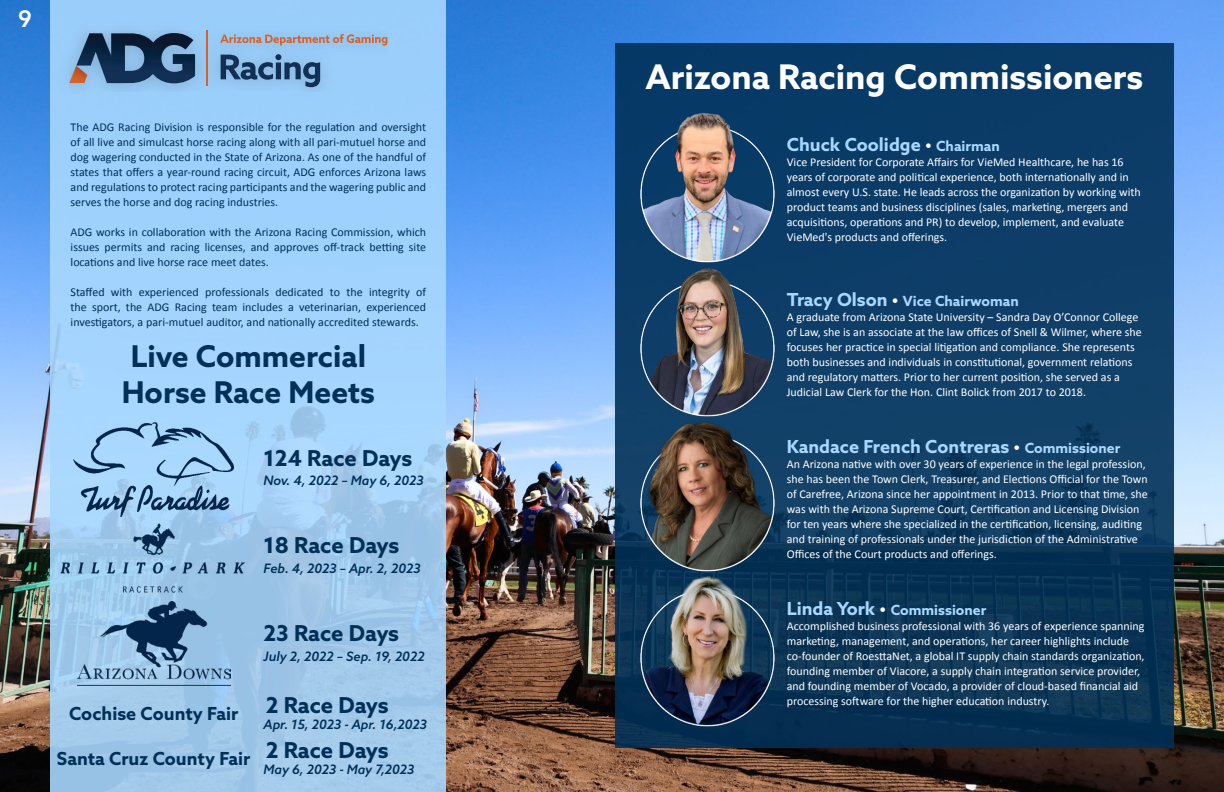
<style>
.page{position:relative;width:1224px;height:792px;background:#fff}
.page>*{position:absolute;margin:0;border:0;box-sizing:border-box;transform-origin:0 0}
.t1{font:700 34px "Azo Sans";color:#fff}
.t2{font:700 30px "Azo Sans";color:#003057}
.t3{font:500 23px "Azo Sans";color:#fff}
.t4{font:700 22px "Azo Sans";letter-spacing:-.005em;color:#003057}
.t5{font:700 18px "Azo Sans";color:#a8d8ff}
.t6{font:700 18px "Azo Sans";color:#003057}
.t7{font:700 14px "Azo Sans";color:#a8d8ff}
.t8{font:italic 500 13px "Azo Sans";color:#003057}
.t9{font:12px/15px "Calibri";color:#fff}
.t10{font:12px/15px "Calibri";color:#003057;text-align:justify}
.s1{color:#fff}
.s2{font-size:14px}
.s3{font-size:18px}
.s4{font-size:18px;color:#fff}
</style>
<div class="page">
<img style="left:0;top:0;width:1224px;height:792px">
<div style="left:50px;top:0;width:396px;height:792px;background:linear-gradient(to bottom,#9dd3ff,#a3c9e8)"></div>
<div style="left:615px;top:44px;width:559px;height:704px;background:linear-gradient(to bottom,#0c406e,#0c3555)"></div>
<img style="left:638px;top:110px;width:140px;height:620px">
<div style="left:51px;top:18px;width:346px;height:84px;background:#9acefa"></div>
<div style="left:69px;top:30px;width:318px;height:62px;background:#98caf6"></div>
<svg style="left:220px;top:34px;width:167px;height:12px"></svg>
<svg style="left:69px;top:33px;width:126px;height:50px"></svg>
<svg style="left:221px;top:54px;width:99px;height:33px"></svg>
<hr style="left:206px;top:30px;width:1px;height:56px;background:#d86127">
<img style="left:74px;top:422px;width:160px;height:95px">
<img style="left:56px;top:519px;width:195px;height:77px">
<img style="left:77px;top:602px;width:153px;height:84px">
<p class="t3" style="left:18px;top:3px;width:15px">9</p>
<p class="t10" style="left:71px;top:119px;width:357px">The ADG Racing Division is responsible for the regulation and oversight of all live and simulcast horse racing along with all pari-mutuel horse and dog wagering conducted in the State of Arizona. As one of the handful of states that offers a year-round racing circuit, ADG enforces Arizona laws and regulations to protect racing participants and the wagering public and serves the horse and dog racing industries.</p>
<p class="t10" style="left:71px;top:224px;width:357px">ADG works in collaboration with the Arizona Racing Commission, which issues permits and racing licenses, and approves off-track betting site locations and live horse race meet dates.</p>
<p class="t10" style="left:71px;top:284px;width:357px">Staffed with experienced professionals dedicated to the integrity of the sport, the ADG Racing team includes a veterinarian, experienced investigators, a pari-mutuel auditor, and nationally accredited stewards.</p>
<p class="t2" style="left:131px;top:337px;width:237px">Live Commercial</p>
<p class="t2" style="left:122px;top:373px;width:255px">Horse Race Meets</p>
<p class="t4" style="left:264px;top:443px;width:150px">124 Race Days</p>
<p class="t8" style="left:264px;top:472px;width:162px">Nov. 4, 2022 – May 6, 2023</p>
<p class="t4" style="left:264px;top:531px;width:137px">18 Race Days</p>
<p class="t8" style="left:264px;top:559px;width:159px">Feb. 4, 2023 – Apr. 2, 2023</p>
<p class="t4" style="left:264px;top:619px;width:137px">23 Race Days</p>
<p class="t8" style="left:264px;top:647px;width:163px">July 2, 2022 – Sep. 19, 2022</p>
<p class="t6" style="left:69px;top:701px;width:171px">Cochise County Fair</p>
<p class="t6" style="left:57px;top:747px;width:195px">Santa Cruz County Fair</p>
<p class="t4" style="left:266px;top:690px;width:124px">2 Race Days</p>
<p class="t4" style="left:266px;top:736px;width:124px">2 Race Days</p>
<p class="t8" style="left:264px;top:716px;width:165px">Apr. 15, 2023 - Apr. 16,2023</p>
<p class="t8" style="left:264px;top:761px;width:152px">May 6, 2023 - May 7,2023</p>
<p class="t1" style="left:646px;top:55px;width:499px">Arizona Racing Commissioners</p>
<p class="t5" style="left:787px;top:133px;width:214px">Chuck Coolidge <span class="s1">•</span> <span class="s2">Chairman</span></p>
<p class="t9" style="left:787px;top:154px;width:355px">Vice President for Corporate Affairs for VieMed Healthcare, he has 16 years of corporate and political experience, both internationally and in almost every U.S. state. He leads across the organization by working with product teams and business disciplines (sales, marketing, mergers and acquisitions, operations and PR) to develop, implement, and evaluate VieMed's products and offerings.</p>
<p class="t7" style="left:787px;top:292px;width:234px"><span class="s3">Tracy Olson</span> <span class="s4">•</span> Vice Chairwoman</p>
<p class="t9" style="left:787px;top:309px;width:357px">A graduate from Arizona State University – Sandra Day O’Connor College of Law, she is an associate at the law offices of Snell &amp; Wilmer, where she focuses her practice in special litigation and compliance. She represents both businesses and individuals in constitutional, government relations and regulatory matters. Prior to her current position, she served as a Judicial Law Clerk for the Hon. Clint Bolick from 2017 to 2018.</p>
<p class="t5" style="left:787px;top:435px;width:335px">Kandace French Contreras <span class="s1">•</span> <span class="s2">Commissioner</span></p>
<p class="t9" style="left:787px;top:457px;width:363px">An Arizona native with over 30 years of experience in the legal profession, she has been the Town Clerk, Treasurer, and Elections Official for the Town of Carefree, Arizona since her appointment in 2013. Prior to that time, she was with the Arizona Supreme Court, Certification and Licensing Division for ten years where she specialized in the certification, licensing, auditing and training of professionals under the jurisdiction of the Administrative Offices of the Court products and offerings.</p>
<p class="t7" style="left:787px;top:601px;width:201px"><span class="s3">Linda York</span> <span class="s4">•</span> Commissioner</p>
<p class="t9" style="left:787px;top:619px;width:359px">Accomplished business professional with 36 years of experience spanning marketing, management, and operations, her career highlights include co-founder of RoesttaNet, a global IT supply chain standards organization, founding member of Viacore, a supply chain integration service provider, and founding member of Vocado, a provider of cloud-based financial aid processing software for the higher education industry.</p>
</div>
